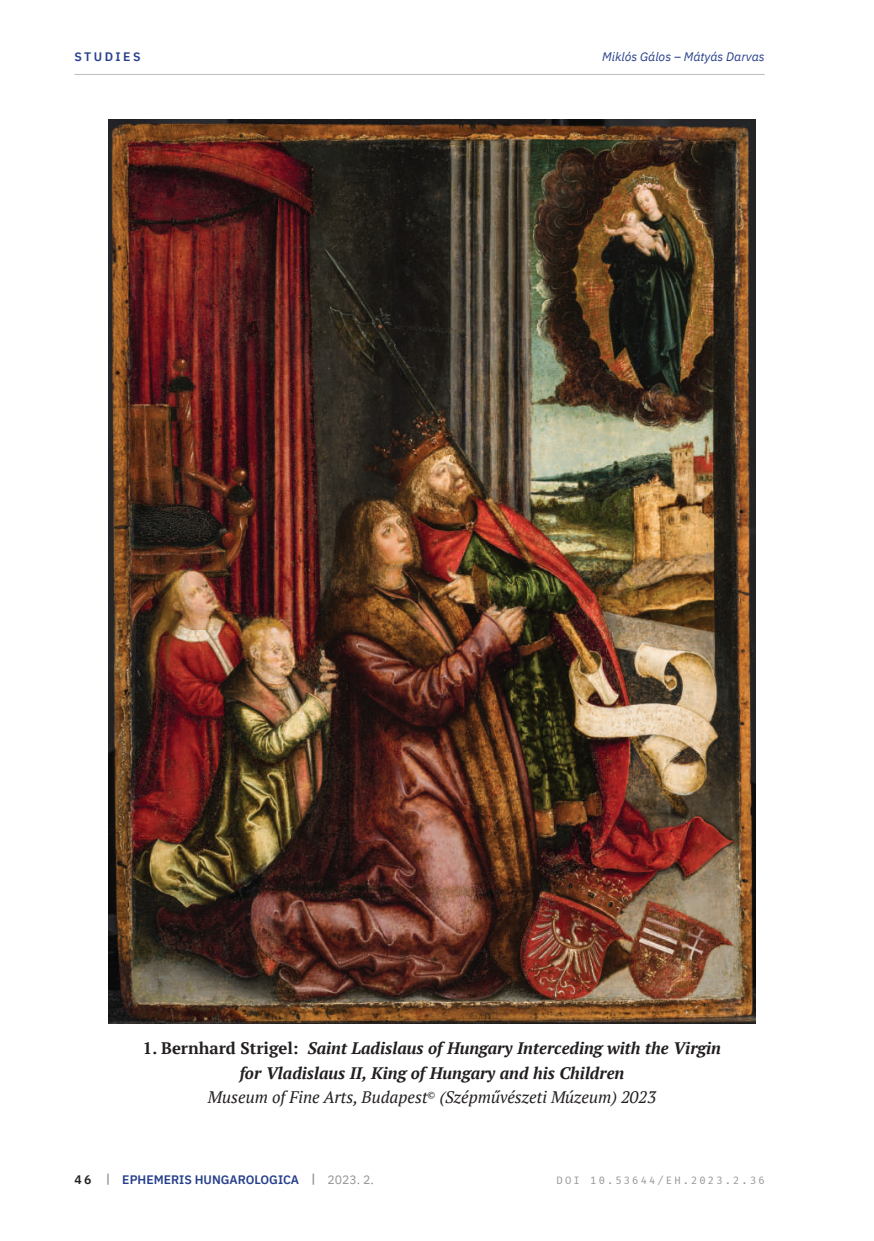
<style>
.page{position:relative;width:874px;height:1241px;background:#fff}
.page>*{position:absolute;margin:0;border:0;box-sizing:border-box;transform-origin:0 0}
.t1{font:italic 700 16.62px/24.5px "PT Serif";color:#231f20;text-align:center}
.t2{font:600 12.25px "IBM Plex Sans";color:#263f8a}
.t3{font:italic 12.25px "IBM Plex Sans";color:#263f8a}
.t4{font:600 12.25px "IBM Plex Sans";letter-spacing:.2em;color:#263f8a}
.t5{font:10.5px "Fira Mono";letter-spacing:.2em;color:#939598}
.s1{font-style:normal}
.s2{font-weight:400}
.s3{color:#231f20}
.s4{color:#939598}
.s5{font-weight:400;color:#939598}
</style>
<div class="page">
<hr style="left:74px;top:74px;width:690px;height:1px;background:#bcbdc0">
<img style="left:108px;top:120px;width:647px;height:903px">
<p class="t4" style="left:74px;top:47px;width:67px">STUDIES</p>
<p class="t3" style="left:602px;top:47px;width:164px">Miklós Gálos – Mátyás Darvas</p>
<p class="t1" style="left:143px;top:1035px;width:579px"><span class="s1">1. Bernhard Strigel:</span> Saint Ladislaus of Hungary Interceding with the Virgin for Vladislaus II, King of Hungary and his Children<br><span class="s2">Museum of Fine Arts, Budapest</span><sup>©</sup> <span class="s2">(Szépművészeti Múzeum) 2023</span></p>
<p class="t2" style="left:74px;top:1169px;width:300px"><span class="s3">4 6</span> <span class="s4">|</span> EPHEMERIS HUNGAROLOGICA <span class="s4">|</span> <span class="s5">2023. 2.</span></p>
<p class="t5" style="left:556px;top:1172px;width:209px">DOI 10.53644/EH.2023.2.36</p>
</div>
